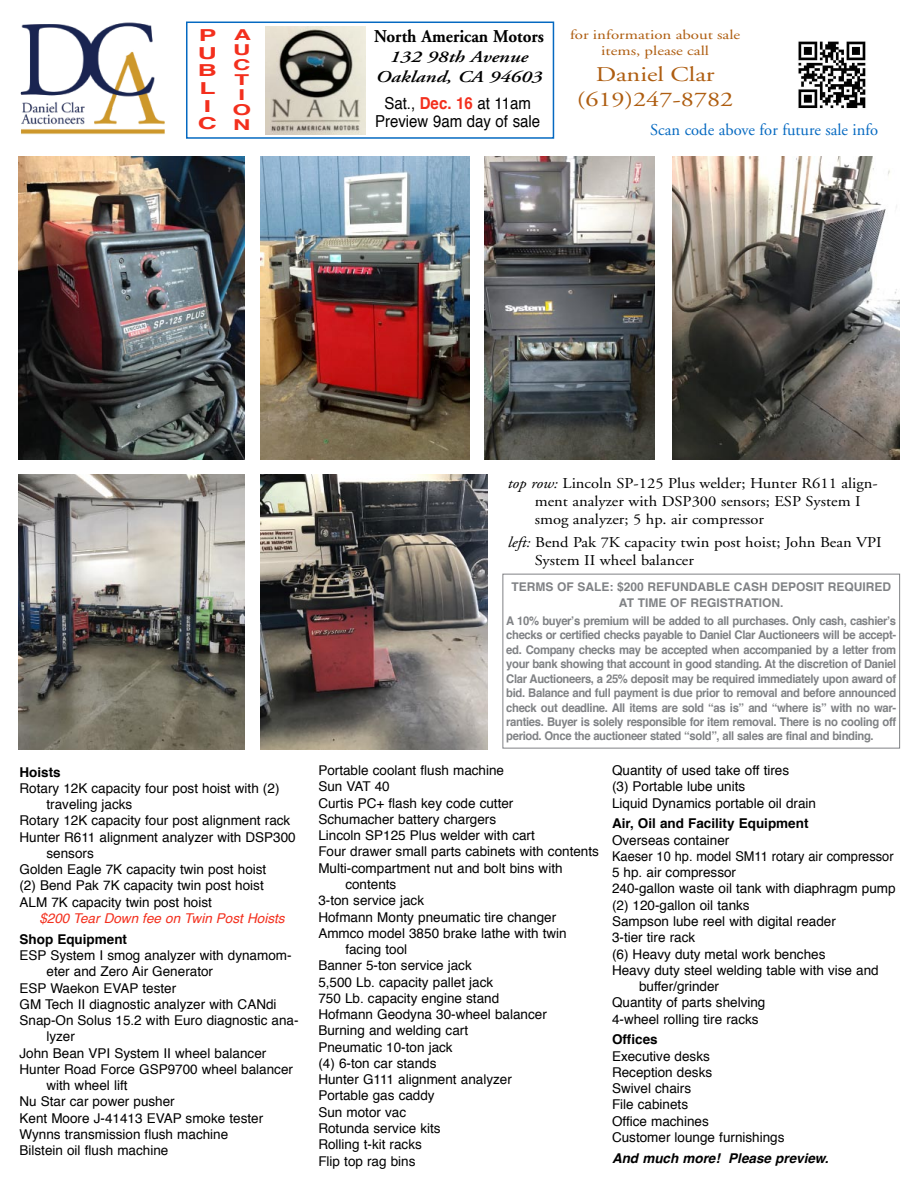
<style>
.page{position:relative;width:918px;height:1188px;background:#fff}
.page>*{position:absolute;margin:0;border:0;box-sizing:border-box;transform-origin:0 0}
.t1{font:21px/25.2px "Adobe Garamond";color:#ae5d10;text-align:center;scale:1.25 1}
.t2{font:700 18px "Adobe Garamond";color:#000;scale:.95 1}
.t3{font:16.5px/18px "Helvetica";color:#000;text-align:center;scale:.91 1}
.t4{font:16.5px "Adobe Garamond";color:#0569c1}
.t5{font:italic 600 16.5px/20px "Adobe Garamond";color:#000;text-align:center;scale:1.25 1}
.t6{font:700 16.5px/17.5px "Helvetica";color:#f32f1d;text-align:center;scale:1.6 1}
.t7{font:15px/18.1px "Adobe Garamond";color:#000;scale:1.1 1}
.t8{font:700 15px/15px "Helvetica";color:#f32f1d;text-align:center;scale:1.6 1}
.t9{font:13.5px/16.2px "Helvetica";color:#000}
.t10{font:700 13.5px "Helvetica";color:#000}
.t11{font:13.5px "Helvetica";color:#000;scale:.95 1}
.t12{font:13.5px/16.2px "Adobe Garamond";color:#ae5d10;text-align:center;scale:1.25 1}
.t13{font:italic 13.5px "Helvetica";color:#f32f1d}
.t14{font:italic 700 13.5px "Helvetica";color:#000}
.t15{font:700 12px/14.4px "Helvetica";letter-spacing:-.03em;color:#808285;text-align:justify;scale:.94 1}
.t16{font:700 12px/17px "Helvetica";color:#808285;text-align:center}
.s1{font-weight:700;color:#f32f1d}
.s2{font-style:italic}
</style>
<div class="page">
<img style="left:20px;top:22px;width:145px;height:113px">
<div style="left:502px;top:574px;width:398px;height:174px;border:1px solid #808285"></div>
<img style="left:798px;top:41px;width:68px;height:68px">
<img style="left:266px;top:26px;width:100px;height:108px">
<div style="left:186px;top:22px;width:368px;height:117px;border:2px solid #0569c1"></div>
<img style="left:18px;top:474px;width:227px;height:275px">
<img style="left:484px;top:157px;width:171px;height:302px">
<img style="left:260px;top:157px;width:210px;height:302px">
<img style="left:18px;top:157px;width:227px;height:302px">
<img style="left:672px;top:157px;width:227px;height:302px">
<img style="left:260px;top:474px;width:227px;height:275px">
<p class="t6" style="left:198px;top:27px;width:13px">P<br>U<br>B<br>L<br>I<br>C</p>
<p class="t8" style="left:233px;top:27px;width:13px">A<br>U<br>C<br>T<br>I<br>O<br>N</p>
<h2 class="t2" style="left:374px;top:26px;width:180px">North American Motors</h2>
<p class="t5" style="left:376px;top:47px;width:135px">132 98th Avenue<br>Oakland, CA 94603</p>
<p class="t3" style="left:375px;top:95px;width:183px">Sat., <span class="s1">Dec. 16</span> at 11am<br>Preview 9am day of sale</p>
<p class="t12" style="left:570px;top:27px;width:138px">for information about sale items, please call</p>
<h1 class="t1" style="left:577px;top:62px;width:127px">Daniel Clar (619)247-8782</h1>
<p class="t4" style="left:650px;top:121px;width:230px">Scan code above for future sale info</p>
<p class="t10" style="left:20px;top:761px;width:43px">Hoists</p>
<p class="t9" style="left:20px;top:780px;width:261px">Rotary 12K capacity four post hoist with (2)</p>
<p class="t9" style="left:46px;top:797px;width:87px">traveling jacks</p>
<p class="t9" style="left:20px;top:813px;width:272px">Rotary 12K capacity four post alignment rack</p>
<p class="t9" style="left:20px;top:829px;width:278px">Hunter R611 alignment analyzer with DSP300</p>
<p class="t9" style="left:46px;top:846px;width:49px">sensors</p>
<p class="t9" style="left:20px;top:862px;width:248px">Golden Eagle 7K capacity twin post hoist</p>
<p class="t9" style="left:20px;top:878px;width:246px">(2) Bend Pak 7K capacity twin post hoist</p>
<p class="t9" style="left:20px;top:894px;width:194px">ALM 7K capacity twin post hoist</p>
<p class="t13" style="left:39px;top:908px;width:247px">$200 Tear Down fee on Twin Post Hoists</p>
<p class="t10" style="left:20px;top:928px;width:109px">Shop Equipment</p>
<p class="t9" style="left:20px;top:948px;width:274px">ESP System I smog analyzer with dynamom-</p>
<p class="t9" style="left:46px;top:964px;width:168px">eter and Zero Air Generator</p>
<p class="t9" style="left:20px;top:980px;width:158px">ESP Waekon EVAP tester</p>
<p class="t9" style="left:20px;top:996px;width:259px">GM Tech II diagnostic analyzer with CANdi</p>
<p class="t9" style="left:20px;top:1013px;width:281px">Snap-On Solus 15.2 with Euro diagnostic ana-</p>
<p class="t9" style="left:46px;top:1029px;width:30px">lyzer</p>
<p class="t9" style="left:20px;top:1045px;width:248px">John Bean VPI System II wheel balancer</p>
<p class="t9" style="left:20px;top:1062px;width:275px">Hunter Road Force GSP9700 wheel balancer</p>
<p class="t9" style="left:46px;top:1078px;width:83px">with wheel lift</p>
<p class="t9" style="left:20px;top:1094px;width:157px">Nu Star car power pusher</p>
<p class="t9" style="left:20px;top:1110px;width:245px">Kent Moore J-41413 EVAP smoke tester</p>
<p class="t9" style="left:20px;top:1127px;width:210px">Wynns transmission flush machine</p>
<p class="t9" style="left:20px;top:1143px;width:150px">Bilstein oil flush machine</p>
<p class="t7" style="left:535px;top:474px;width:313px;text-indent:-27px"><span class="s2">top row:</span> Lincoln SP-125 Plus welder; Hunter R611 align&shy;ment analyzer with DSP300 sensors; ESP System I smog analyzer; 5 hp. air compressor</p>
<p class="t7" style="left:535px;top:533px;width:317px;text-indent:-27px"><span class="s2">left:</span> Bend Pak 7K capacity twin post hoist; John Bean VPI<br>System II wheel balancer</p>
<p class="t16" style="left:506px;top:578px;width:392px">TERMS OF SALE: $200 REFUNDABLE CASH DEPOSIT REQUIRED<br>AT TIME OF REGISTRATION.<br>A 10% buyer’s premium will be added to all purchases. Only cash, cashier’s</p>
<p class="t15" style="left:506px;top:628px;width:416px">checks or certified checks payable to Daniel Clar Auctioneers will be accept&shy;ed. Company checks may be accepted when accompanied by a letter from your bank showing that account in good standing. At the discretion of Daniel Clar Auctioneers, a 25% deposit may be required immediately upon award of bid. Balance and full payment is due prior to removal and before announced check out deadline. All items are sold “as is” and “where is” with no war&shy;ranties. Buyer is solely responsible for item removal. There is no cooling off period. Once the auctioneer stated “sold”, all sales are final and binding.</p>
<p class="t9" style="left:318px;top:763px;width:187px">Portable coolant flush machine</p>
<p class="t9" style="left:318px;top:779px;width:73px">Sun VAT 40</p>
<p class="t9" style="left:318px;top:795px;width:197px">Curtis PC+ flash key code cutter</p>
<p class="t9" style="left:318px;top:812px;width:179px">Schumacher battery chargers</p>
<p class="t9" style="left:318px;top:828px;width:218px">Lincoln SP125 Plus welder with cart</p>
<p class="t9" style="left:318px;top:844px;width:282px">Four drawer small parts cabinets with contents</p>
<p class="t9" style="left:318px;top:860px;width:246px">Multi-compartment nut and bolt bins with</p>
<p class="t9" style="left:345px;top:877px;width:53px">contents</p>
<p class="t9" style="left:318px;top:893px;width:107px">3-ton service jack</p>
<p class="t9" style="left:318px;top:909px;width:239px">Hofmann Monty pneumatic tire changer</p>
<p class="t9" style="left:318px;top:925px;width:250px">Ammco model 3850 brake lathe with twin</p>
<p class="t9" style="left:345px;top:942px;width:63px">facing tool</p>
<p class="t9" style="left:318px;top:958px;width:155px">Banner 5-ton service jack</p>
<p class="t9" style="left:318px;top:974px;width:176px">5,500 Lb. capacity pallet jack</p>
<p class="t9" style="left:318px;top:990px;width:182px">750 Lb. capacity engine stand</p>
<p class="t9" style="left:318px;top:1007px;width:230px">Hofmann Geodyna 30-wheel balancer</p>
<p class="t9" style="left:318px;top:1023px;width:151px">Burning and welding cart</p>
<p class="t9" style="left:318px;top:1039px;width:136px">Pneumatic 10-ton jack</p>
<p class="t9" style="left:318px;top:1056px;width:120px">(4) 6-ton car stands</p>
<p class="t9" style="left:318px;top:1072px;width:195px">Hunter G111 alignment analyzer</p>
<p class="t9" style="left:318px;top:1088px;width:118px">Portable gas caddy</p>
<p class="t9" style="left:318px;top:1104px;width:89px">Sun motor vac</p>
<p class="t9" style="left:318px;top:1121px;width:124px">Rotunda service kits</p>
<p class="t9" style="left:318px;top:1137px;width:105px">Rolling t-kit racks</p>
<p class="t9" style="left:318px;top:1153px;width:99px">Flip top rag bins</p>
<p class="t9" style="left:612px;top:763px;width:206px">Quantity of used take off tires<br>(3) Portable lube units<br>Liquid Dynamics portable oil drain</p>
<p class="t10" style="left:612px;top:813px;width:198px">Air, Oil and Facility Equipment</p>
<p class="t9" style="left:612px;top:832px;width:119px">Overseas container</p>
<p class="t11" style="left:612px;top:846px;width:298px">Kaeser 10 hp. model SM11 rotary air compressor</p>
<p class="t9" style="left:612px;top:865px;width:126px">5 hp. air compressor</p>
<p class="t9" style="left:612px;top:881px;width:285px">240-gallon waste oil tank with diaphragm pump</p>
<p class="t9" style="left:612px;top:897px;width:139px">(2) 120-gallon oil tanks</p>
<p class="t9" style="left:612px;top:914px;width:225px">Sampson lube reel with digital reader</p>
<p class="t9" style="left:612px;top:930px;width:85px">3-tier tire rack</p>
<p class="t9" style="left:612px;top:946px;width:215px">(6) Heavy duty metal work benches</p>
<p class="t9" style="left:612px;top:962px;width:268px">Heavy duty steel welding table with vise and</p>
<p class="t9" style="left:639px;top:979px;width:82px">buffer/grinder</p>
<p class="t9" style="left:612px;top:995px;width:155px">Quantity of parts shelving</p>
<p class="t9" style="left:612px;top:1011px;width:148px">4-wheel rolling tire racks</p>
<p class="t10" style="left:612px;top:1029px;width:47px">Offices</p>
<p class="t9" style="left:612px;top:1048px;width:174px">Executive desks<br>Reception desks<br>Swivel chairs<br>File cabinets<br>Office machines<br>Customer lounge furnishings</p>
<p class="t14" style="left:612px;top:1147px;width:218px">And much more! Please preview.</p>
</div>
